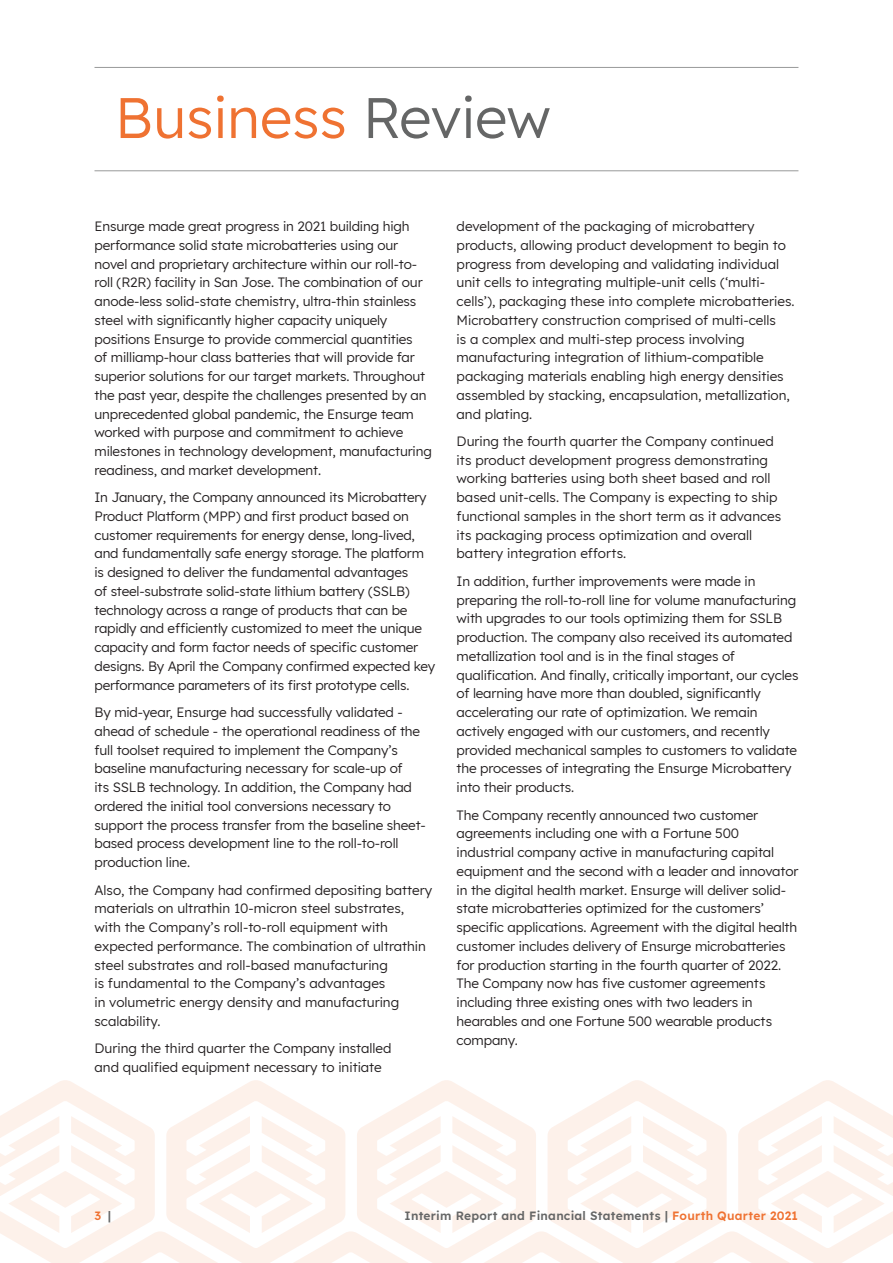
<style>
.page{position:relative;width:893px;height:1263px;background:#fff}
.page>*{position:absolute;margin:0;border:0;box-sizing:border-box;transform-origin:0 0}
.header_0{font:57px "Lexend";color:#ef7232}
.body{font:13.5px/18.8px "Lexend";letter-spacing:-.01em;color:#231f20}
.t1{font:600 12px "Lexend";letter-spacing:.02em;color:#656666}
.t2{font:600 12px "Lexend";color:#ef7232}
.s1{color:#656666}
.s2{color:#ef7232}
</style>
<div class="page">
<svg style="left:0;top:1080px;width:893px;height:183px;fill:#fdf2ec"></svg>
<hr style="left:94px;top:67px;width:704px;height:1px;background:#989999">
<hr style="left:94px;top:170px;width:704px;height:1px;background:#989999">
<p class="header_0" style="left:115px;top:77px;width:437px">Business <span class="s1">Review</span></p>
<p class="body" style="left:94px;top:216px;width:339px">Ensurge made great progress in 2021 building high performance solid state microbatteries using our novel and proprietary architecture within our roll-to&shy;roll (R2R) facility in San Jose. The combination of our anode-less solid-state chemistry, ultra-thin stainless steel with significantly higher capacity uniquely positions Ensurge to provide commercial quantities<br>of milliamp-hour class batteries that will provide far superior solutions for our target markets. Throughout the past year, despite the challenges presented by an unprecedented global pandemic, the Ensurge team worked with purpose and commitment to achieve milestones in technology development, manufacturing readiness, and market development.</p>
<p class="body" style="left:94px;top:487px;width:342px">In January, the Company announced its Microbattery Product Platform (MPP) and first product based on customer requirements for energy dense, long-lived, and fundamentally safe energy storage. The platform is designed to deliver the fundamental advantages<br>of steel-substrate solid-state lithium battery (SSLB) technology across a range of products that can be rapidly and efficiently customized to meet the unique capacity and form factor needs of specific customer designs. By April the Company confirmed expected key performance parameters of its first prototype cells.</p>
<p class="body" style="left:94px;top:702px;width:333px">By mid-year, Ensurge had successfully validated - ahead of schedule - the operational readiness of the full toolset required to implement the Company’s baseline manufacturing necessary for scale-up of<br>its SSLB technology. In addition, the Company had ordered the initial tool conversions necessary to support the process transfer from the baseline sheet&shy;based process development line to the roll-to-roll production line.</p>
<p class="body" style="left:94px;top:879px;width:339px">Also, the Company had confirmed depositing battery materials on ultrathin 10-micron steel substrates, with the Company’s roll-to-roll equipment with expected performance. The combination of ultrathin steel substrates and roll-based manufacturing<br>is fundamental to the Company’s advantages<br>in volumetric energy density and manufacturing scalability.</p>
<p class="body" style="left:94px;top:1038px;width:299px">During the third quarter the Company installed and qualified equipment necessary to initiate</p>
<p class="body" style="left:457px;top:216px;width:340px">development of the packaging of microbattery products, allowing product development to begin to progress from developing and validating individual unit cells to integrating multiple-unit cells (‘multi&shy;cells’), packaging these into complete microbatteries.<br>Microbattery construction comprised of multi-cells<br>is a complex and multi-step process involving manufacturing integration of lithium-compatible packaging materials enabling high energy densities assembled by stacking, encapsulation, metallization, and plating.</p>
<p class="body" style="left:457px;top:431px;width:326px">During the fourth quarter the Company continued its product development progress demonstrating working batteries using both sheet based and roll based unit-cells. The Company is expecting to ship functional samples in the short term as it advances its packaging process optimization and overall battery integration efforts.</p>
<p class="body" style="left:457px;top:571px;width:343px">In addition, further improvements were made in preparing the roll-to-roll line for volume manufacturing with upgrades to our tools optimizing them for SSLB production. The company also received its automated metallization tool and is in the final stages of qualification. And finally, critically important, our cycles of learning have more than doubled, significantly accelerating our rate of optimization. We remain actively engaged with our customers, and recently provided mechanical samples to customers to validate the processes of integrating the Ensurge Microbattery into their products.</p>
<p class="body" style="left:457px;top:804px;width:343px">The Company recently announced two customer agreements including one with a Fortune 500 industrial company active in manufacturing capital equipment and the second with a leader and innovator in the digital health market. Ensurge will deliver solid&shy;state microbatteries optimized for the customers’ specific applications. Agreement with the digital health customer includes delivery of Ensurge microbatteries for production starting in the fourth quarter of 2022.<br>The Company now has five customer agreements including three existing ones with two leaders in hearables and one Fortune 500 wearable products company.</p>
<p class="t2" style="left:94px;top:1206px;width:18px">3 <span class="s1">|</span></p>
<p class="t1" style="left:405px;top:1206px;width:395px">Interim Report and Financial Statements | <span class="s2">Fourth Quarter 2021</span></p>
</div>
